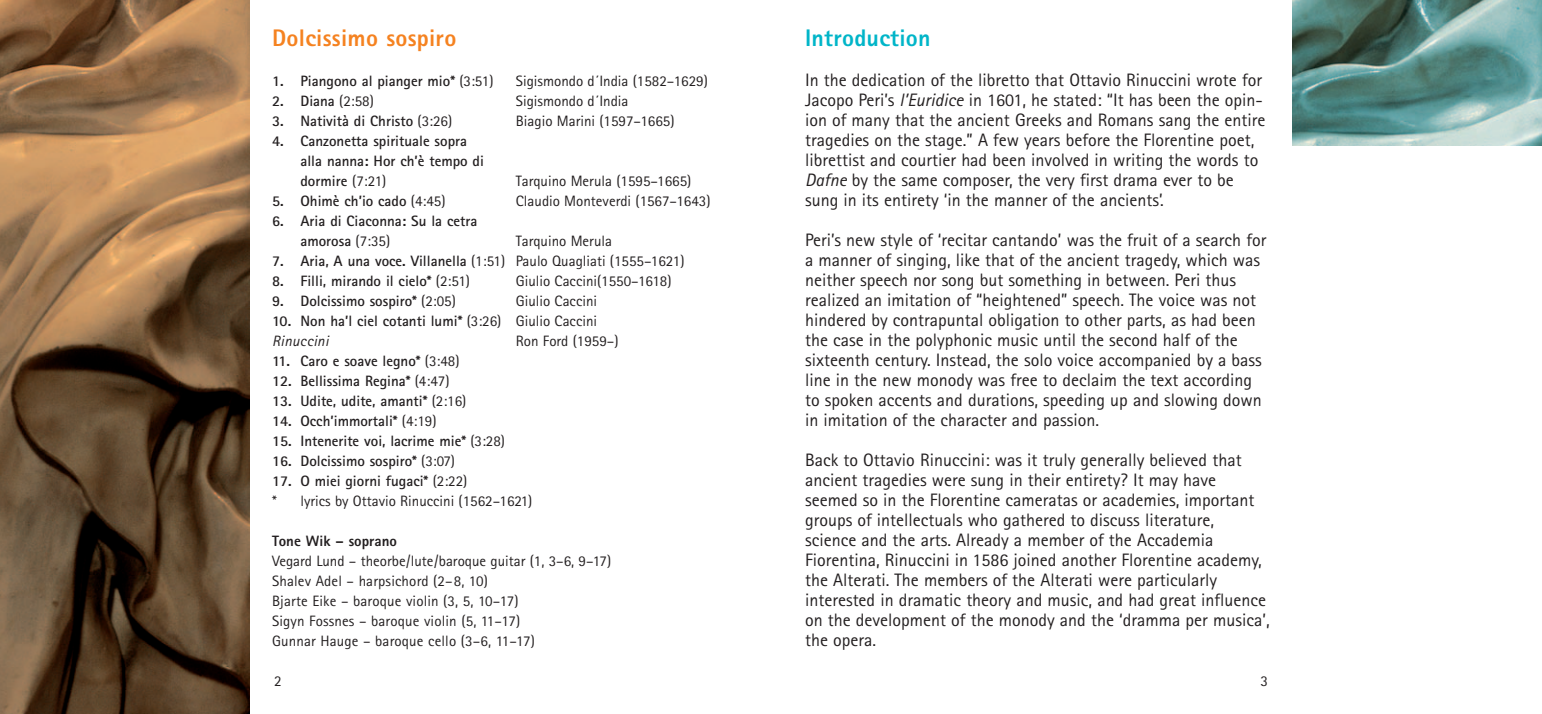
<style>
.page{position:relative;width:1542px;height:714px;background:#fff}
.page>*{position:absolute;margin:0;border:0;box-sizing:border-box;transform-origin:0 0}
.t1{font:800 24px "Rotis Sans Serif";letter-spacing:.01em;color:#f58220}
.t2{font:800 24px "Rotis Sans Serif";letter-spacing:.01em;color:#00b5c8}
.t3{font:18px/20px "Rotis Sans Serif";color:#231f20}
.t4{font:15px/20px "Rotis Sans Serif";color:#231f20}
.t5{font:700 15px/20px "Rotis Sans Serif";color:#231f20}
.t6{font:800 15px "Rotis Sans Serif";color:#231f20}
.s1{font-weight:400}
.s2{font-style:italic}
.s3{font-weight:700}
.s4{font-weight:400;font-style:italic}
</style>
<div class="page">
<img style="left:0;top:0;width:249px;height:714px">
<img style="left:1293px;top:0;width:249px;height:145px">
<h1 class="t1" style="left:272px;top:29px;width:186px">Dolcissimo sospiro</h1>
<p class="t5" style="left:272px;top:72px;width:223px">1. Piangono al pianger mio* <span class="s1">(3:51)</span></p>
<p class="t4" style="left:516px;top:72px;width:193px">Sigismondo d´India (1582–1629)</p>
<p class="t5" style="left:272px;top:92px;width:103px">2. Diana <span class="s1">(2:58)</span></p>
<p class="t4" style="left:516px;top:92px;width:114px">Sigismondo d´India</p>
<p class="t5" style="left:272px;top:112px;width:182px">3. Natività di Christo <span class="s1">(3:26)</span></p>
<p class="t4" style="left:516px;top:112px;width:160px">Biagio Marini (1597–1665)</p>
<p class="t5" style="left:300px;top:132px;width:185px;text-indent:-28px">4. Canzonetta spirituale sopra alla nanna: Hor ch’è tempo di dormire <span class="s1">(7:21)</span></p>
<h1 class="t2" style="left:805px;top:29px;width:127px">Introduction</h1>
<p class="t3" style="left:805px;top:71px;width:462px">In the dedication of the libretto that Ottavio Rinuccini wrote for Jacopo Peri’s <span class="s2">l’Euridice</span> in 1601, he stated: “It has been the opin&shy;ion of many that the ancient Greeks and Romans sang the entire tragedies on the stage.” A few years before the Florentine poet, librettist and courtier had been involved in writing the words to <span class="s2">Dafne</span> by the same composer, the very first drama ever to be sung in its entirety ‘in the manner of the ancients’.</p>
<p class="t3" style="left:805px;top:231px;width:463px">Peri’s new style of ‘recitar cantando’ was the fruit of a search for a manner of singing, like that of the ancient tragedy, which was neither speech nor song but something in between. Peri thus realized an imitation of “heightened” speech. The voice was not hindered by contrapuntal obligation to other parts, as had been the case in the polyphonic music until the second half of the sixteenth century. Instead, the solo voice accompanied by a bass line in the new monody was free to declaim the text according to spoken accents and durations, speeding up and slowing down in imitation of the character and passion.</p>
<p class="t3" style="left:805px;top:451px;width:466px">Back to Ottavio Rinuccini: was it truly generally believed that ancient tragedies were sung in their entirety? It may have seemed so in the Florentine cameratas or academies, important groups of intellectuals who gathered to discuss literature, science and the arts. Already a member of the Accademia Fiorentina, Rinuccini in 1586 joined another Florentine academy, the Alterati. The members of the Alterati were particularly interested in dramatic theory and music, and had great influence on the development of the monody and the ‘dramma per musica’, the opera.</p>
<p class="t4" style="left:516px;top:172px;width:177px">Tarquino Merula (1595–1665)</p>
<p class="t5" style="left:272px;top:192px;width:175px">5. Ohimè ch’io cado <span class="s1">(4:45)</span></p>
<p class="t4" style="left:516px;top:192px;width:196px">Claudio Monteverdi (1567–1643)</p>
<p class="t5" style="left:300px;top:212px;width:178px;text-indent:-28px">6. Aria di Ciaconna: Su la cetra amorosa <span class="s1">(7:35)</span></p>
<p class="t4" style="left:516px;top:232px;width:98px">Tarquino Merula</p>
<p class="t4" style="left:272px;top:252px;width:414px"><span class="s3">7. Aria, A una voce. Villanella</span> (1:51) Paulo Quagliati (1555–1621)</p>
<p class="t5" style="left:272px;top:272px;width:200px">8. Filli, mirando il cielo* <span class="s1">(2:51)</span></p>
<p class="t4" style="left:516px;top:272px;width:157px">Giulio Caccini(1550–1618)</p>
<p class="t5" style="left:272px;top:292px;width:185px">9. Dolcissimo sospiro* <span class="s1">(2:05)</span></p>
<p class="t4" style="left:516px;top:292px;width:83px">Giulio Caccini</p>
<p class="t5" style="left:272px;top:312px;width:326px">10. Non ha’l ciel cotanti lumi* <span class="s1">(3:26) Giulio Caccini<br></span><span class="s4">Rinuccini</span></p>
<p class="t4" style="left:516px;top:332px;width:104px">Ron Ford (1959–)</p>
<p class="t5" style="left:272px;top:352px;width:189px">11. Caro e soave legno* <span class="s1">(3:48)</span></p>
<p class="t5" style="left:272px;top:372px;width:179px">12. Bellissima Regina* <span class="s1">(4:47)</span></p>
<p class="t5" style="left:272px;top:392px;width:196px">13. Udite, udite, amanti* <span class="s1">(2:16)</span></p>
<p class="t5" style="left:272px;top:412px;width:166px">14. Occh’immortali* <span class="s1">(4:19)</span></p>
<p class="t5" style="left:272px;top:432px;width:234px">15. Intenerite voi, lacrime mie* <span class="s1">(3:28)</span></p>
<p class="t5" style="left:272px;top:452px;width:184px">16. Dolcissimo sospiro* <span class="s1">(3:07)</span></p>
<p class="t4" style="left:272px;top:472px;width:262px"><span class="s3">17. O miei giorni fugaci*</span> (2:22)<br>* lyrics by Ottavio Rinuccini (1562–1621)</p>
<p class="t6" style="left:272px;top:535px;width:126px">Tone Wik – soprano</p>
<p class="t4" style="left:272px;top:552px;width:341px">Vegard Lund – theorbe/lute/baroque guitar (1, 3–6, 9–17)<br>Shalev Adel – harpsichord (2–8, 10)<br>Bjarte Eike – baroque violin (3, 5, 10–17)<br>Sigyn Fossnes – baroque violin (5, 11–17)<br>Gunnar Hauge – baroque cello (3–6, 11–17)</p>
<p class="t4" style="left:274px;top:672px;width:9px">2</p>
<p class="t4" style="left:1260px;top:672px;width:9px">3</p>
</div>
